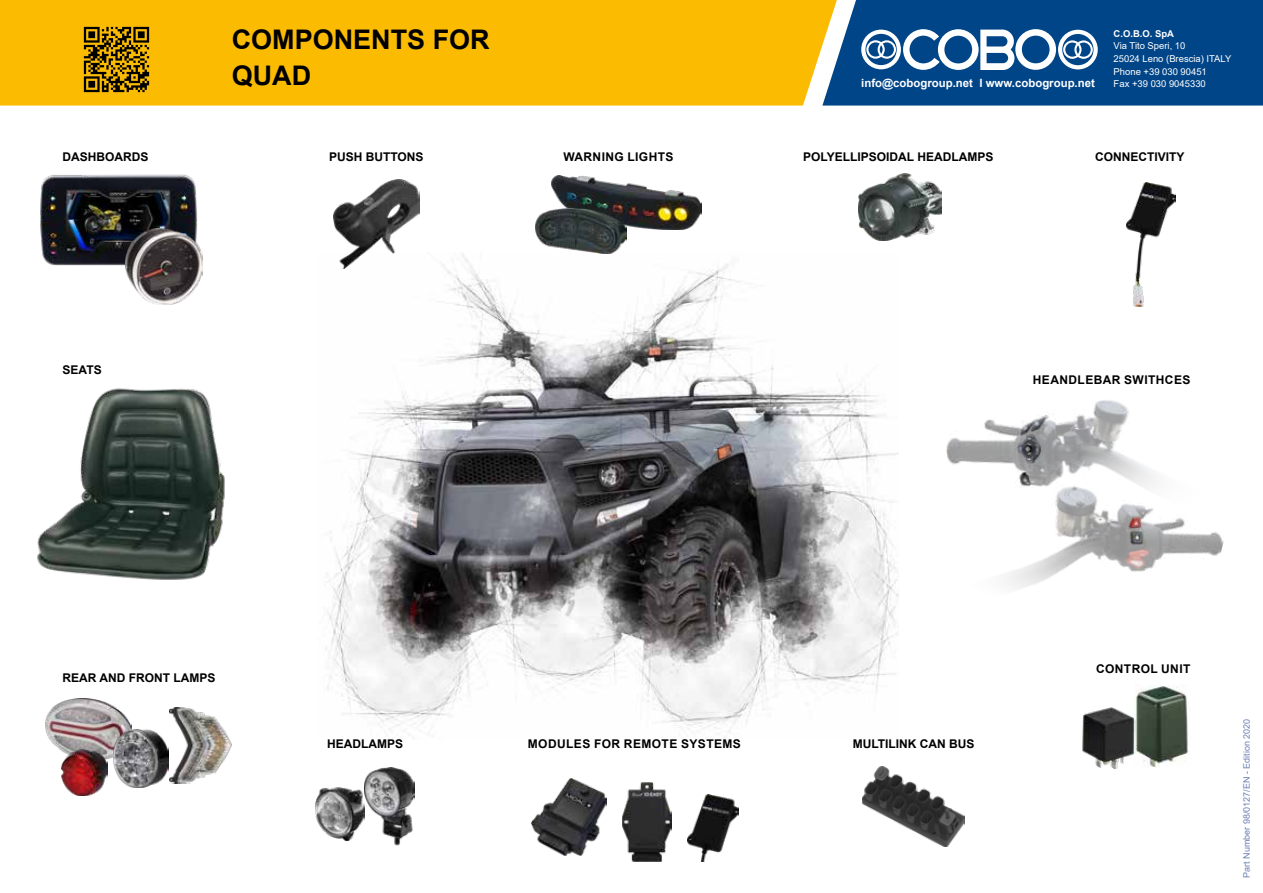
<style>
.page{position:relative;width:1263px;height:893px;background:#fff}
.page>*{position:absolute;margin:0;border:0;box-sizing:border-box;transform-origin:0 0}
.t1{font:700 27px/36px "Arial";color:#000}
.t2{font:700 12px "Arial";color:#000}
.t3{font:700 12px "Arial";letter-spacing:.035em;color:#000}
.t4{font:700 11.4px "Arial";color:#fff}
.t5{font:9.45px/12.6px "Arial";color:#fff}
.t6{font:700 9.45px "Arial";color:#fff}
.t7{font:9px "Arial";color:#6a80b2}
</style>
<div class="page">
<div style="left:837px;top:0;width:426px;height:106px;background:#004588"></div>
<div style="left:0;top:0;width:837px;height:106px;background:#fabb00"></div>
<svg style="left:861px;top:29px;width:237px;height:41px"></svg>
<img style="left:324px;top:253px;width:574px;height:486px">
<img style="left:1126px;top:182px;width:49px;height:124px">
<img style="left:863px;top:766px;width:102px;height:81px">
<img style="left:79px;top:22px;width:74px;height:74px">
<img style="left:364px;top:767px;width:50px;height:79px">
<img style="left:315px;top:787px;width:49px;height:53px">
<img style="left:46px;top:698px;width:85px;height:62px">
<img style="left:170px;top:707px;width:61px;height:77px">
<img style="left:114px;top:729px;width:55px;height:58px">
<img style="left:61px;top:750px;width:47px;height:45px">
<img style="left:858px;top:174px;width:83px;height:67px">
<img style="left:532px;top:779px;width:75px;height:76px">
<img style="left:623px;top:782px;width:48px;height:79px">
<img style="left:687px;top:795px;width:52px;height:67px">
<img style="left:1134px;top:685px;width:55px;height:82px">
<img style="left:1082px;top:707px;width:53px;height:62px">
<img style="left:552px;top:175px;width:150px;height:54px">
<img style="left:535px;top:208px;width:91px;height:46px">
<img style="left:333px;top:179px;width:87px;height:90px">
<img style="left:946px;top:400px;width:195px;height:65px">
<img style="left:1005px;top:465px;width:219px;height:124px">
<img style="left:37px;top:388px;width:188px;height:192px">
<img style="left:40px;top:174px;width:157px;height:90px">
<img style="left:126px;top:229px;width:76px;height:76px">
<h1 class="t1" style="left:232px;top:22px;width:260px">COMPONENTS FOR<br>QUAD</h1>
<p class="t6" style="left:1113px;top:27px;width:62px">C.O.B.O. SpA</p>
<p class="t5" style="left:1113px;top:40px;width:119px">Via Tito Speri, 10<br>25024 Leno (Brescia) ITALY<br>Phone +39 030 90451</p>
<p class="t4" style="left:861px;top:75px;width:235px">info@cobogroup.net I www.cobogroup.net</p>
<p class="t5" style="left:1113px;top:78px;width:94px">Fax +39 030 9045330</p>
<p class="t2" style="left:63px;top:148px;width:87px">DASHBOARDS</p>
<p class="t3" style="left:563px;top:148px;width:112px">WARNING LIGHTS</p>
<p class="t2" style="left:1095px;top:148px;width:91px">CONNECTIVITY</p>
<p class="t2" style="left:329px;top:148px;width:96px">PUSH BUTTONS</p>
<p class="t2" style="left:803px;top:148px;width:192px">POLYELLIPSOIDAL HEADLAMPS</p>
<p class="t2" style="left:63px;top:362px;width:41px">SEATS</p>
<p class="t3" style="left:1033px;top:371px;width:159px">HEANDLEBAR SWITHCES</p>
<p class="t2" style="left:63px;top:670px;width:154px">REAR AND FRONT LAMPS</p>
<p class="t2" style="left:327px;top:735px;width:77px">HEADLAMPS</p>
<p class="t3" style="left:528px;top:735px;width:215px">MODULES FOR REMOTE SYSTEMS</p>
<p class="t2" style="left:853px;top:735px;width:123px">MULTILINK CAN BUS</p>
<p class="t3" style="left:1096px;top:661px;width:96px">CONTROL UNIT</p>
<p class="t7" style="left:1240px;top:878px;width:161px;rotate:-90deg">Part Number 98/0127/EN - Edition 2020</p>
</div>
